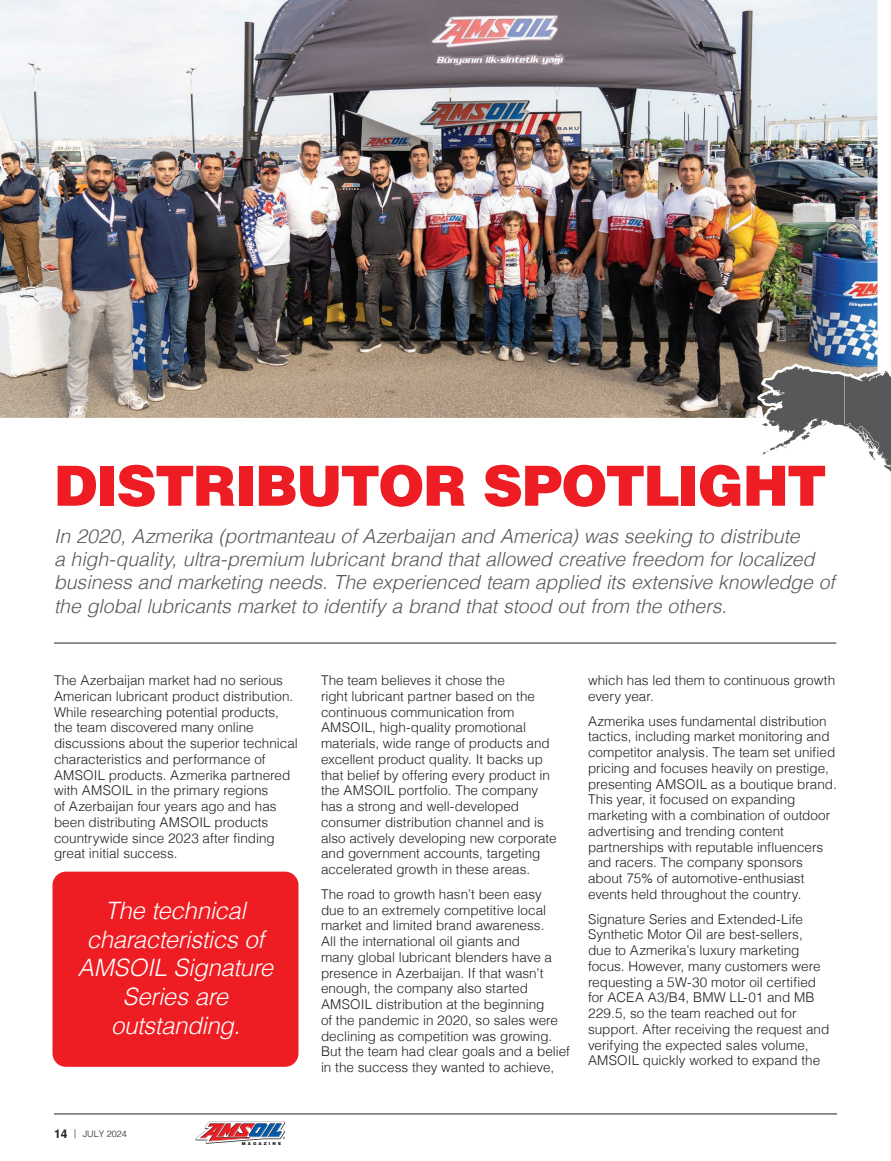
<style>
.page{position:relative;width:891px;height:1161px;background:#fff}
.page>*{position:absolute;margin:0;border:0;box-sizing:border-box;transform-origin:0 0}
.t1{font:900 55.5px "Helvetica LT";letter-spacing:-.03em;color:#ee1d23}
.BodyCopy{font:italic 300 24px/28.8px "Helvetica LT";letter-spacing:-.015em;color:#fff;text-align:center}
.GrayType{font:italic 300 19.5px/23.4px "Helvetica LT";letter-spacing:-.005em;color:#57585a}
.BodyCopy-2{font:300 13.5px/15.8px "Helvetica LT";color:#231f20}
.t2{font:300 9px "Helvetica LT";color:#231f20}
.t3{font:900 4.2px "Helvetica LT";letter-spacing:.5em;color:#231f20}
.s1{font-weight:700;font-size:12px}
</style>
<div class="page">
<hr style="left:54px;top:1114px;width:783px;height:1px;background:#231f20">
<svg style="left:195px;top:1121px;width:90px;height:23px"></svg>
<img style="left:0;top:0;width:878px;height:418px">
<hr style="left:54px;top:643px;width:782px;height:1px;background:#231f20">
<img style="left:756px;top:281px;width:135px;height:191px">
<div style="left:52px;top:872px;width:246px;height:195px;background:#ee1d23;border-radius:13px"></div>
<p class="t1" style="left:54px;top:450px;width:774px">DISTRIBUTOR SPOTLIGHT</p>
<p class="GrayType" style="left:54px;top:524px;width:783px">In 2020, Azmerika (portmanteau of Azerbaijan and America) was seeking to distribute<br>a high-quality, ultra-premium lubricant brand that allowed creative freedom for localized business and marketing needs. The experienced team applied its extensive knowledge of the global lubricants market to identify a brand that stood out from the others.</p>
<p class="BodyCopy-2" style="left:54px;top:672px;width:245px">The Azerbaijan market had no serious American lubricant product distribution.<br>While researching potential products, the team discovered many online discussions about the superior technical characteristics and performance of AMSOIL products. Azmerika partnered with AMSOIL in the primary regions<br>of Azerbaijan four years ago and has been distributing AMSOIL products countrywide since 2023 after finding great initial success.</p>
<p class="BodyCopy-2" style="left:321px;top:672px;width:237px">The team believes it chose the<br>right lubricant partner based on the continuous communication from AMSOIL, high-quality promotional materials, wide range of products and excellent product quality. It backs up that belief by offering every product in the AMSOIL portfolio. The company has a strong and well-developed consumer distribution channel and is also actively developing new corporate and government accounts, targeting accelerated growth in these areas.</p>
<p class="BodyCopy-2" style="left:321px;top:886px;width:250px">The road to growth hasn’t been easy<br>due to an extremely competitive local market and limited brand awareness.<br>All the international oil giants and<br>many global lubricant blenders have a presence in Azerbaijan. If that wasn’t enough, the company also started AMSOIL distribution at the beginning<br>of the pandemic in 2020, so sales were declining as competition was growing.<br>But the team had clear goals and a belief in the success they wanted to achieve,</p>
<p class="BodyCopy" style="left:78px;top:896px;width:197px">The technical characteristics of<br>AMSOIL Signature<br>Series are outstanding.</p>
<p class="BodyCopy-2" style="left:588px;top:672px;width:249px">which has led them to continuous growth every year.</p>
<p class="BodyCopy-2" style="left:588px;top:713px;width:250px">Azmerika uses fundamental distribution tactics, including market monitoring and competitor analysis. The team set unified pricing and focuses heavily on prestige, presenting AMSOIL as a boutique brand.<br>This year, it focused on expanding marketing with a combination of outdoor advertising and trending content partnerships with reputable influencers and racers. The company sponsors about 75% of automotive-enthusiast events held throughout the country.</p>
<p class="BodyCopy-2" style="left:588px;top:911px;width:243px">Signature Series and Extended-Life Synthetic Motor Oil are best-sellers, due to Azmerika’s luxury marketing focus. However, many customers were requesting a 5W-30 motor oil certified for ACEA A3/B4, BMW LL-01 and MB 229.5, so the team reached out for support. After receiving the request and verifying the expected sales volume, AMSOIL quickly worked to expand the</p>
<p class="t2" style="left:54px;top:1128px;width:74px"><span class="s1">14</span> | JULY 2024</p>
<p class="t3" style="left:242px;top:1141px;width:41px">MAGAZINE</p>
</div>
